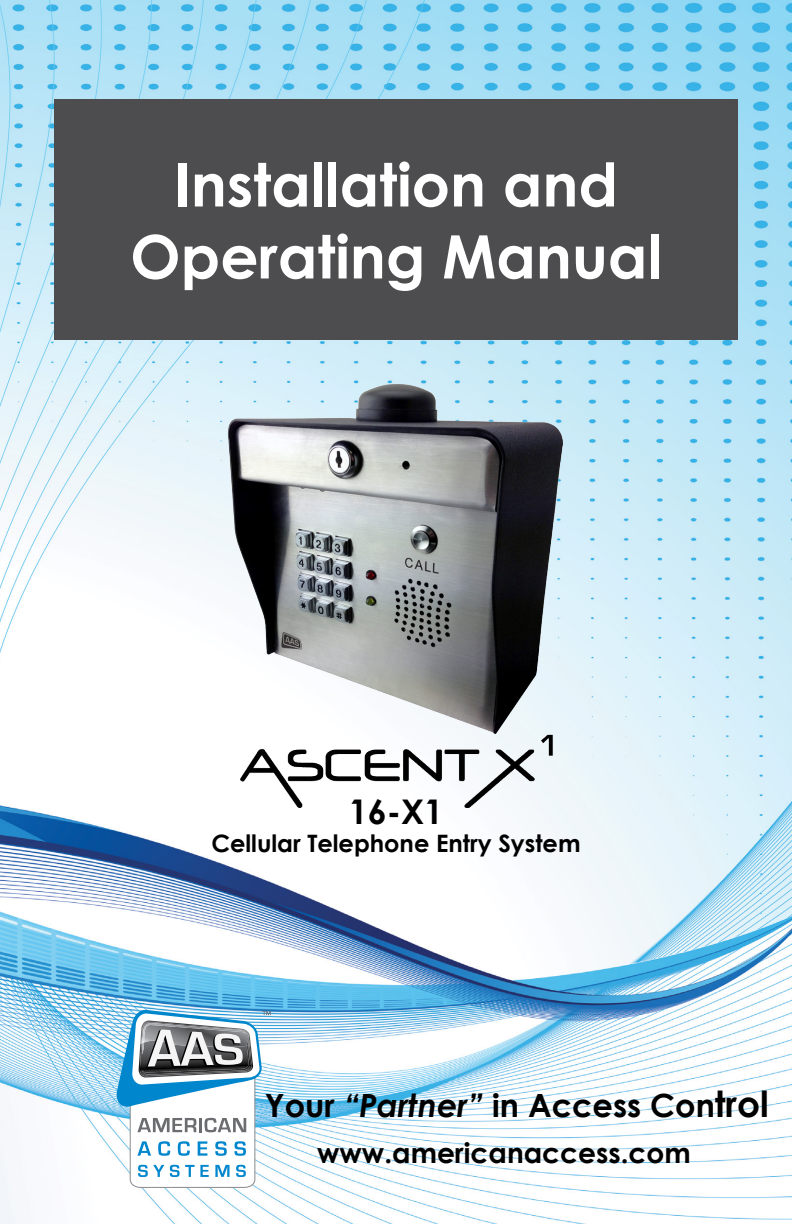
<style>
.page{position:relative;width:792px;height:1224px;background:#fff}
.page>*{position:absolute;margin:0;border:0;box-sizing:border-box;transform-origin:0 0}
.t1{font:700 60px/72px "Century Gothic";color:#fff;text-align:center}
.t2{font:700 34px "Century Gothic";color:#000}
.t3{font:700 32px "Century Gothic";color:#000}
.t4{font:700 28px "Century Gothic";color:#000}
.t5{font:700 24px "Century Gothic";color:#000}
.s1{font-style:italic}
.s2{font-size:36px}
</style>
<div class="page">
<img style="left:0;top:0;width:792px;height:1224px">
<div style="left:54px;top:100px;width:684px;height:240px;background:#4d4d4f"></div>
<img style="left:193px;top:351px;width:406px;height:406px">
<svg style="left:117px;top:1010px;width:154px;height:178px"></svg>
<img style="left:235px;top:728px;width:322px;height:85px">
<p class="t1" style="left:130px;top:146px;width:533px">Installation and<br>Operating Manual</p>
<p class="t2" style="left:349px;top:785px;width:96px">16-X1</p>
<p class="t5" style="left:211px;top:825px;width:371px">Cellular Telephone Entry System</p>
<p class="t3" style="left:265px;top:1081px;width:505px">Your <span class="s1">“Partner”</span> in Access Con<span class="s2">trol</span></p>
<p class="t4" style="left:317px;top:1131px;width:375px">www.americanaccess.com</p>
</div>
